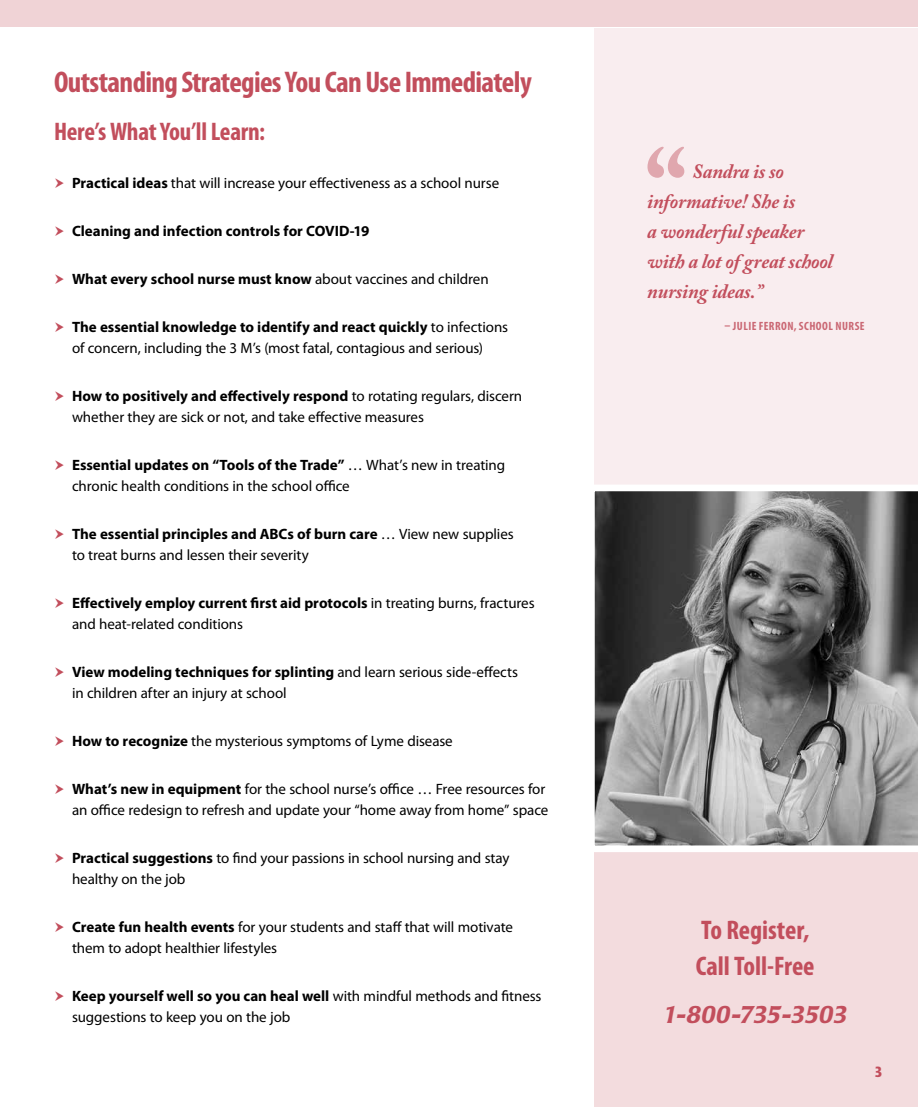
<style>
.page{position:relative;width:918px;height:1107px;background:#fff}
.page>*{position:absolute;margin:0;border:0;box-sizing:border-box;transform-origin:0 0}
.t1{font:700 condensed 30px "Myriad Pro";letter-spacing:-.02em;color:#c24e5c}
.t2{font:700 condensed 27px/36px "Myriad Pro";color:#c24e5c}
.t3{font:700 condensed 25.5px "Myriad Pro";letter-spacing:-.015em;color:#c24e5c}
.t4{font:italic 500 24px "Laudatio BQ";letter-spacing:-.015em;color:#c24e5c}
.t5{font:italic 700 20.25px/30px "Adobe Caslon Pro";letter-spacing:-.01em;color:#c24e5c}
.t6{font:15px/21px "Myriad Pro";letter-spacing:-.005em;color:#000}
.t7{font:700 15px "Myriad Pro";color:#000}
.t8{font:700 condensed 15px "Laudatio BQ";color:#c24e5c}
.t9{font:700 condensed 12px "Myriad Pro";letter-spacing:.035em;color:#ca6773}
.s1{font-weight:700}
.s2{font-weight:400}
</style>
<div class="page">
<div style="left:0;top:0;width:918px;height:27px;background:#f0d3d6"></div>
<div style="left:594px;top:834px;width:324px;height:273px;background:#f3dcde"></div>
<div style="left:594px;top:28px;width:324px;height:756px;background:#f9edef"></div>
<svg style="left:648px;top:147px;width:36px;height:31px"></svg>
<svg style="left:594px;top:485px;width:324px;height:367px;background:#7f7f7f"></svg>
<h1 class="t1" style="left:54px;top:63px;width:479px">Outstanding Strategies You Can Use Immediately</h1>
<h3 class="t3" style="left:54px;top:115px;width:213px">Here’s What You’ll Learn:</h3>
<p class="t6" style="left:72px;top:172px;width:429px"><span class="s1">Practical ideas</span> that will increase your effectiveness as a school nurse</p>
<p class="t7" style="left:72px;top:221px;width:299px">Cleaning and infection controls for COVID-19</p>
<p class="t7" style="left:72px;top:269px;width:418px">What every school nurse must know <span class="s2">about vaccines and children</span></p>
<p class="t6" style="left:72px;top:316px;width:438px"><span class="s1">The essential knowledge to identify and react quickly</span> to infections of concern, including the 3 M’s (most fatal, contagious and serious)</p>
<p class="t6" style="left:72px;top:385px;width:452px"><span class="s1">How to positively and effectively respond</span> to rotating regulars, discern whether they are sick or not, and take effective measures</p>
<p class="t6" style="left:72px;top:454px;width:435px"><span class="s1">Essential updates on “Tools of the Trade”</span> … What’s new in treating chronic health conditions in the school office</p>
<p class="t6" style="left:72px;top:523px;width:443px"><span class="s1">The essential principles and ABCs of burn care</span> … View new supplies to treat burns and lessen their severity</p>
<p class="t6" style="left:72px;top:592px;width:464px"><span class="s1">Effectively employ current first aid protocols</span> in treating burns, fractures and heat-related conditions</p>
<p class="t6" style="left:72px;top:661px;width:448px"><span class="s1">View modeling techniques for splinting</span> and learn serious side-effects in children after an injury at school</p>
<p class="t6" style="left:72px;top:730px;width:382px"><span class="s1">How to recognize</span> the mysterious symptoms of Lyme disease</p>
<p class="t6" style="left:72px;top:778px;width:478px"><span class="s1">What’s new in equipment</span> for the school nurse’s office … Free resources for an office redesign to refresh and update your “home away from home” space</p>
<p class="t6" style="left:72px;top:847px;width:439px"><span class="s1">Practical suggestions</span> to find your passions in school nursing and stay healthy on the job</p>
<p class="t6" style="left:72px;top:916px;width:443px"><span class="s1">Create fun health events</span> for your students and staff that will motivate them to adopt healthier lifestyles</p>
<p class="t6" style="left:72px;top:985px;width:471px"><span class="s1">Keep yourself well so you can heal well</span> with mindful methods and fitness suggestions to keep you on the job</p>
<h3 class="t5" style="left:647px;top:156px;width:187px;text-indent:45px">Sandra is so informative! She is<br>a wonderful speaker with a lot of great school nursing ideas.”</h3>
<p class="t9" style="left:725px;top:319px;width:142px">– JULIE FERRON, SCHOOL NURSE</p>
<h2 class="t2" style="left:696px;top:912px;width:120px">To Register,<br>Call Toll-Free</h2>
<h3 class="t4" style="left:663px;top:1001px;width:186px">1-800-735-3503</h3>
<p class="t8" style="left:875px;top:1063px;width:9px">3</p>
</div>
